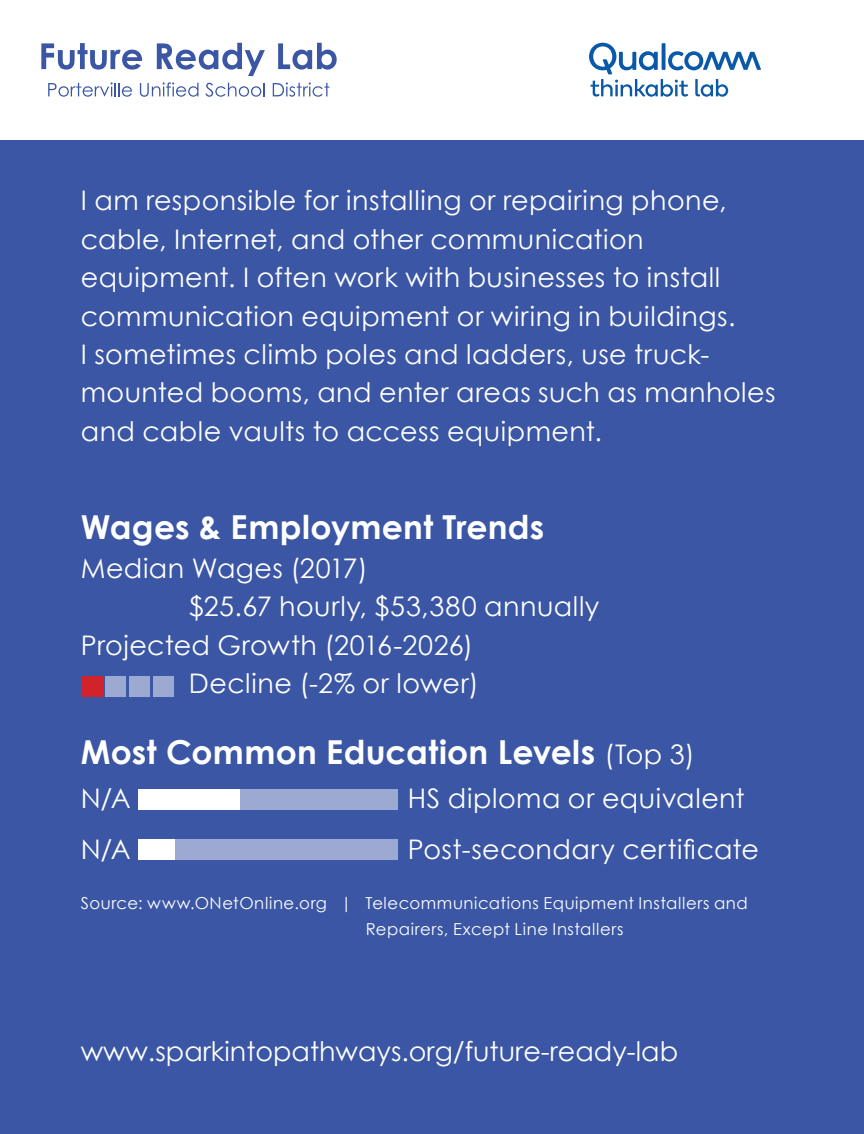
<style>
.page{position:relative;width:864px;height:1134px;background:#3a56a4}
.page>*{position:absolute;margin:0;border:0;box-sizing:border-box;transform-origin:0 0}
.t1{font:700 33px "Century Gothic";letter-spacing:.01em;color:#fff}
.t2{font:27px/38.4px "Century Gothic";letter-spacing:.015em;color:#fff}
.t3{font:16.5px/26.4px "Century Gothic";letter-spacing:.035em;color:#fff}
.s1{font-weight:400;font-size:27px}
</style>
<div class="page">
<div style="left:0;top:0;width:864px;height:140px;background:#fff"></div>
<svg style="left:589px;top:43px;width:172px;height:54px"></svg>
<svg style="left:41px;top:43px;width:101px;height:27px"></svg>
<svg style="left:157px;top:43px;width:108px;height:33px"></svg>
<svg style="left:278px;top:43px;width:59px;height:27px"></svg>
<svg style="left:48px;top:82px;width:84px;height:15px"></svg>
<svg style="left:140px;top:82px;width:59px;height:15px"></svg>
<svg style="left:205px;top:83px;width:60px;height:14px"></svg>
<svg style="left:273px;top:82px;width:56px;height:15px"></svg>
<div style="left:82px;top:676px;width:20px;height:21px;background:#d1232a"></div>
<div style="left:138px;top:789px;width:259px;height:21px;background:#9caad1"></div>
<div style="left:138px;top:839px;width:259px;height:21px;background:#9caad1"></div>
<div style="left:153px;top:676px;width:21px;height:21px;background:#9caad1"></div>
<div style="left:106px;top:676px;width:20px;height:21px;background:#9caad1"></div>
<div style="left:129px;top:676px;width:21px;height:21px;background:#9caad1"></div>
<div style="left:138px;top:789px;width:101px;height:21px;background:#fff"></div>
<div style="left:138px;top:839px;width:36px;height:21px;background:#fff"></div>
<p class="t2" style="left:81px;top:181px;width:696px">I am responsible for installing or repairing phone, cable, Internet, and other communication equipment. I often work with businesses to install communication equipment or wiring in buildings.<br>I sometimes climb poles and ladders, use truck&shy;mounted booms, and enter areas such as manholes and cable vaults to access equipment.</p>
<p class="t1" style="left:81px;top:502px;width:465px">Wages &amp; Employment Trends</p>
<p class="t2" style="left:81px;top:548px;width:288px">Median Wages (2017)</p>
<p class="t2" style="left:189px;top:587px;width:412px">$25.67 hourly, $53,380 annually</p>
<p class="t2" style="left:81px;top:625px;width:394px">Projected Growth (2016-2026)</p>
<p class="t2" style="left:189px;top:664px;width:292px">Decline (-2% or lower)</p>
<p class="t1" style="left:81px;top:727px;width:615px">Most Common Education Levels <span class="s1">(Top 3)</span></p>
<p class="t2" style="left:81px;top:779px;width:52px">N/A</p>
<p class="t2" style="left:408px;top:779px;width:338px">HS diploma or equivalent</p>
<p class="t2" style="left:81px;top:829px;width:52px">N/A</p>
<p class="t2" style="left:408px;top:829px;width:353px">Post-secondary certificate</p>
<p class="t3" style="left:366px;top:890px;width:383px;text-indent:-285px">Source: www.ONetOnline.org | Telecommunications Equipment Installers and<br>Repairers, Except Line Installers</p>
<p class="t2" style="left:81px;top:1032px;width:599px">www.sparkintopathways.org/future-ready-lab</p>
</div>
